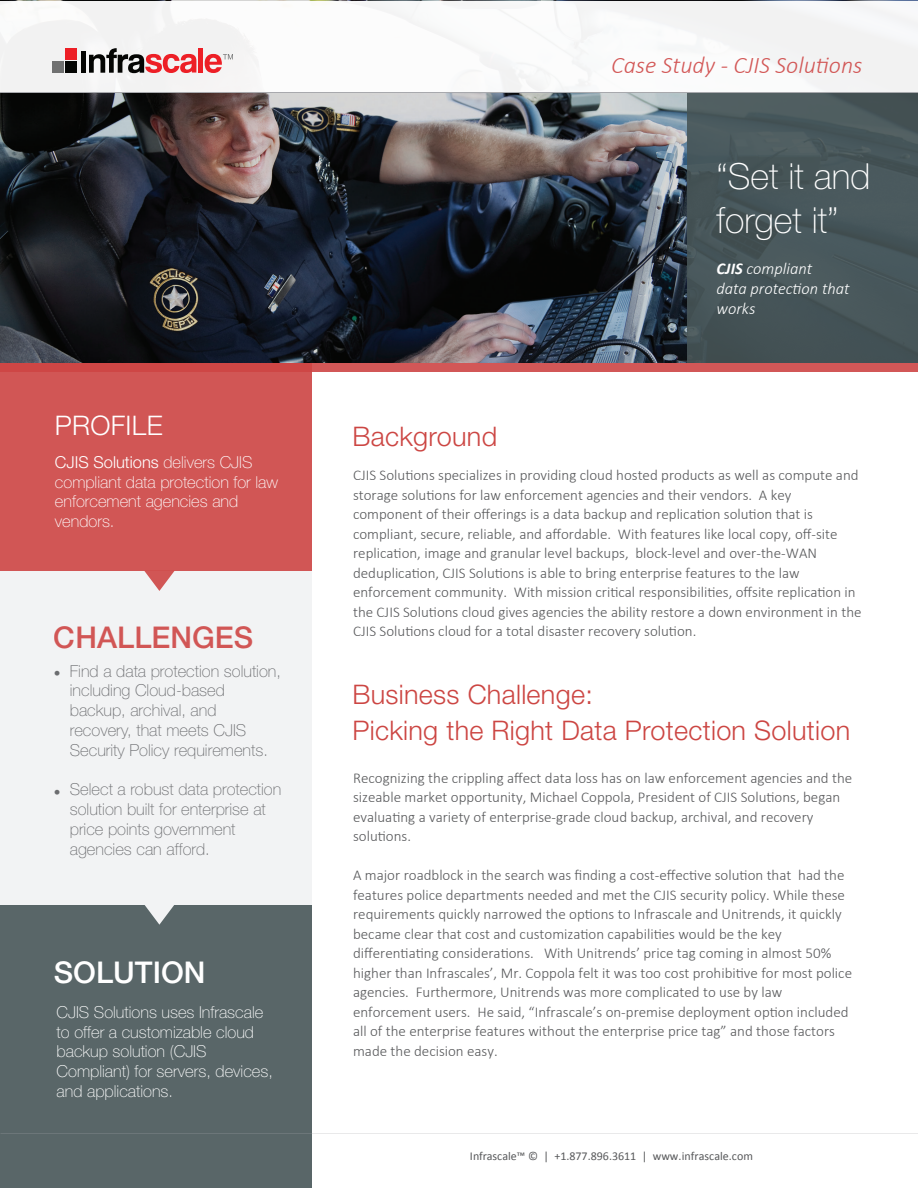
<style>
.page{position:relative;width:918px;height:1188px;background:#fff}
.page>*{position:absolute;margin:0;border:0;box-sizing:border-box;transform-origin:0 0}
.t1{font:100 36px/43.2px "Helvetica Neue LT Pro";color:#fff}
.t2{font:500 30px "Helvetica Neue LT Pro";color:#ce4544}
.t3{font:500 30px "Helvetica Neue LT Pro";color:#fff}
.t4{font:300 27px/36.5px "Helvetica Neue LT Pro";letter-spacing:.01em;color:#cc4643}
.t5{font:300 27px "Helvetica Neue LT Pro";letter-spacing:.01em;color:#fff}
.t6{font:italic 300 24px "Calibri";color:rgb(206 69 68/.9)}
.t7{font:100 16.5px/19.8px "Helvetica Neue LT Pro";color:#6c6d70}
.t8{font:100 16.5px/19.8px "Helvetica Neue LT Pro";color:#fff}
.t9{font:italic 300 16.5px/19.8px "Calibri";color:#fff}
.t10{font:300 15px/19.5px "Calibri";color:#57585a}
.t11{font:100 13.5px "Helvetica Neue LT Pro";color:#6c6d70}
.t12{font:12px "Calibri";color:#57585a}
.s1{font-weight:300}
.s2{font-weight:700}
</style>
<div class="page">
<img style="left:0;top:0;width:918px;height:363px">
<div style="left:0;top:363px;width:311px;height:543px;background:#f2f3f4"></div>
<div style="left:0;top:906px;width:311px;height:282px;background:#596668"></div>
<svg style="left:144px;top:905px;width:31px;height:20px"></svg>
<svg style="left:144px;top:571px;width:31px;height:20px"></svg>
<div style="left:0;top:363px;width:918px;height:8px;background:#d25757"></div>
<div style="left:0;top:363px;width:312px;height:208px;background:#d15655"></div>
<div style="left:0;top:1px;width:918px;height:92px;background:#f8f9fa"></div>
<div style="left:687px;top:93px;width:231px;height:270px;background:#475557"></div>
<hr style="left:82px;top:51px;width:4px;height:22px;background:#040503">
<div style="left:66px;top:48px;width:11px;height:11px;background:#ed1f26"></div>
<div style="left:66px;top:61px;width:11px;height:12px;background:#040503"></div>
<div style="left:52px;top:61px;width:12px;height:12px;background:#707171"></div>
<svg style="left:89px;top:48px;width:107px;height:25px"></svg>
<div style="left:198px;top:48px;width:5px;height:25px;background:#ed1f26"></div>
<svg style="left:205px;top:54px;width:28px;height:19px"></svg>
<h3 class="t5" style="left:55px;top:409px;width:109px">PROFILE</h3>
<p class="t8" style="left:55px;top:452px;width:225px"><span class="s1">CJIS Solutions</span> delivers CJIS compliant data protection for law enforcement agencies and vendors.</p>
<h2 class="t2" style="left:54px;top:619px;width:201px">CHALLENGES</h2>
<p class="t11" style="left:54px;top:665px;width:8px">•</p>
<p class="t11" style="left:54px;top:784px;width:8px">•</p>
<p class="t7" style="left:70px;top:661px;width:213px">Find a data protection solution, including Cloud-based backup, archival, and recovery, that meets CJIS<br>Security Policy requirements.</p>
<p class="t7" style="left:70px;top:780px;width:213px">Select a robust data protection solution built for enterprise at price points government agencies can afford.</p>
<h2 class="t3" style="left:54px;top:954px;width:153px">SOLUTION</h2>
<p class="t8" style="left:57px;top:1002px;width:218px">CJIS Solutions uses Infrascale to offer a customizable cloud backup solution (CJIS<br>Compliant) for servers, devices, and applications.</p>
<h3 class="t6" style="left:611px;top:50px;width:253px">Case Study - CJIS Solutions</h3>
<h3 class="t4" style="left:353px;top:418px;width:146px">Background</h3>
<h1 class="t1" style="left:716px;top:155px;width:156px">“Set it and forget it”</h1>
<p class="t9" style="left:717px;top:259px;width:135px"><span class="s2">CJIS</span> compliant<br>data protection that works</p>
<p class="t10" style="left:353px;top:465px;width:510px">CJIS Solutions specializes in providing cloud hosted products as well as compute and storage solutions for law enforcement agencies and their vendors. A key component of their offerings is a data backup and replication solution that is compliant, secure, reliable, and affordable. With features like local copy, off-site replication, image and granular level backups, block-level and over-the-WAN deduplication, CJIS Solutions is able to bring enterprise features to the law enforcement community. With mission critical responsibilities, offsite replication in the CJIS Solutions cloud gives agencies the ability restore a down environment in the CJIS Solutions cloud for a total disaster recovery solution.</p>
<h3 class="t4" style="left:353px;top:676px;width:499px">Business Challenge:<br>Picking the Right Data Protection Solution</h3>
<p class="t10" style="left:353px;top:768px;width:501px">Recognizing the crippling affect data loss has on law enforcement agencies and the sizeable market opportunity, Michael Coppola, President of CJIS Solutions, began evaluating a variety of enterprise-grade cloud backup, archival, and recovery solutions.</p>
<p class="t10" style="left:353px;top:866px;width:501px">A major roadblock in the search was finding a cost-effective solution that had the features police departments needed and met the CJIS security policy. While these requirements quickly narrowed the options to Infrascale and Unitrends, it quickly became clear that cost and customization capabilities would be the key differentiating considerations. With Unitrends’ price tag coming in almost 50% higher than Infrascales’, Mr. Coppola felt it was too cost prohibitive for most police agencies. Furthermore, Unitrends was more complicated to use by law enforcement users. He said, “Infrascale’s on-premise deployment option included all of the enterprise features without the enterprise price tag” and those factors made the decision easy.</p>
<p class="t12" style="left:470px;top:1148px;width:285px">Infrascale™ © | +1.877.896.3611 | www.infrascale.com</p>
</div>
